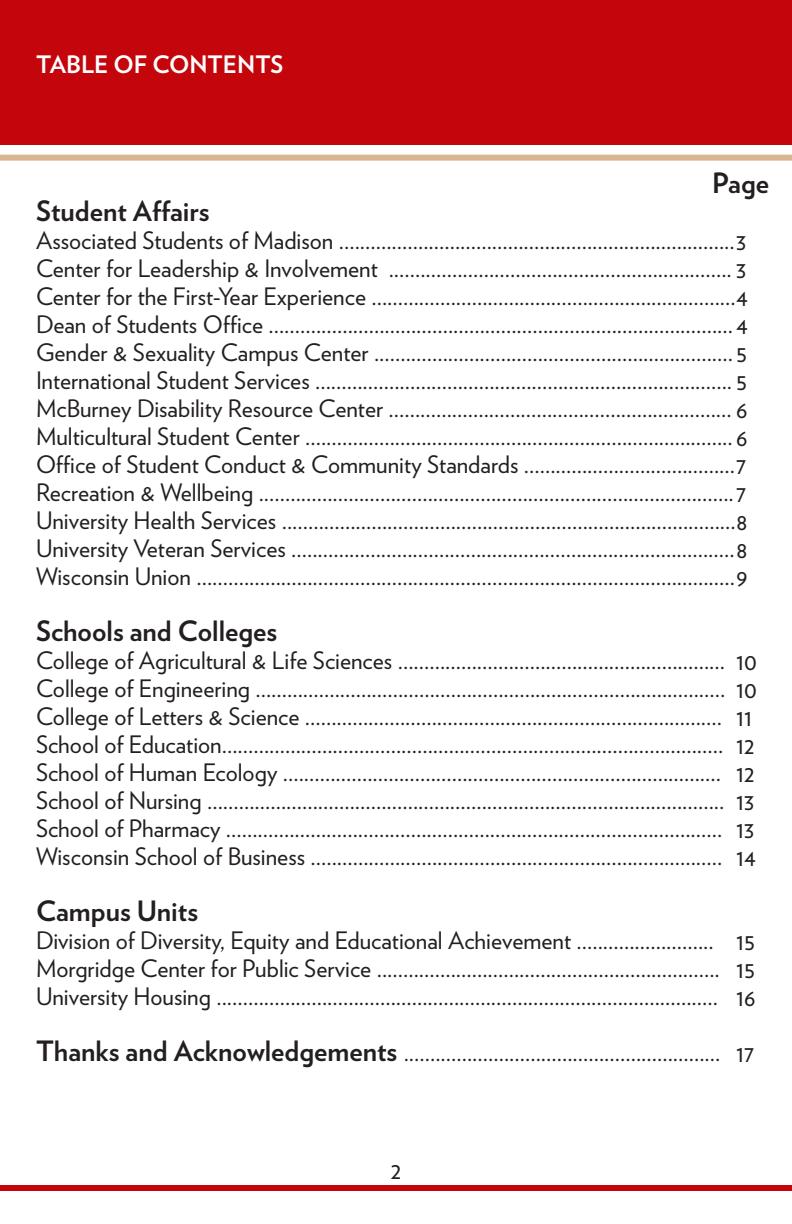
<style>
.page{position:relative;width:792px;height:1224px;background:#fff}
.page>*{position:absolute;margin:0;border:0;box-sizing:border-box;transform-origin:0 0}
.t1{font:700 28px "Verlag";color:#231f20}
.t2{font:24px/28px "Verlag";color:#231f20}
.t3{font:700 24px "Verlag";color:#fff}
.s1{font-weight:700;font-size:28px}
</style>
<div class="page">
<div style="left:0;top:155px;width:792px;height:6px;background:#d8b68f"></div>
<div style="left:0;top:1185px;width:792px;height:6px;background:#c5050c"></div>
<div style="left:0;top:0;width:792px;height:145px;background:#c5050c"></div>
<p class="t3" style="left:36px;top:46px;width:249px">TABLE OF CONTENTS</p>
<p class="t1" style="left:712px;top:161px;width:59px">Page</p>
<p class="t1" style="left:36px;top:189px;width:175px">Student Affairs</p>
<p class="t2" style="left:36px;top:226px;width:712px">Associated Students of Madison ...........................................................................3</p>
<p class="t2" style="left:36px;top:254px;width:712px">Center for Leadership &amp; Involvement ................................................................. 3</p>
<p class="t2" style="left:36px;top:282px;width:713px">Center for the First-Year Experience .....................................................................4</p>
<p class="t2" style="left:36px;top:310px;width:713px">Dean of Students Office ........................................................................................4</p>
<p class="t2" style="left:36px;top:338px;width:712px">Gender &amp; Sexuality Campus Center ....................................................................5</p>
<p class="t2" style="left:36px;top:366px;width:712px">International Student Services ............................................................................... 5</p>
<p class="t2" style="left:36px;top:394px;width:713px">McBurney Disability Resource Center ................................................................. 6</p>
<p class="t2" style="left:36px;top:422px;width:713px">Multicultural Student Center .................................................................................6</p>
<p class="t2" style="left:36px;top:450px;width:712px">Office of Student Conduct &amp; Community Standards ........................................7</p>
<p class="t2" style="left:36px;top:478px;width:712px">Recreation &amp; Wellbeing ..........................................................................................7</p>
<p class="t2" style="left:36px;top:506px;width:713px">University Health Services ......................................................................................8</p>
<p class="t2" style="left:36px;top:534px;width:713px">University Veteran Services ....................................................................................8</p>
<p class="t2" style="left:36px;top:562px;width:713px">Wisconsin Union ......................................................................................................9</p>
<p class="t1" style="left:36px;top:609px;width:243px">Schools and Colleges</p>
<p class="t2" style="left:36px;top:646px;width:722px">College of Agricultural &amp; Life Sciences ..............................................................<br>College of Engineering ......................................................................................... 10</p>
<p class="t2" style="left:36px;top:702px;width:688px">College of Letters &amp; Science ...............................................................................</p>
<p class="t2" style="left:36px;top:730px;width:689px">School of Education...............................................................................................</p>
<p class="t2" style="left:36px;top:758px;width:687px">School of Human Ecology ...................................................................................</p>
<p class="t2" style="left:36px;top:786px;width:690px">School of Nursing ..................................................................................................</p>
<p class="t2" style="left:36px;top:814px;width:688px">School of Pharmacy ..............................................................................................</p>
<p class="t2" style="left:36px;top:842px;width:688px">Wisconsin School of Business ..............................................................................</p>
<p class="t1" style="left:36px;top:889px;width:164px">Campus Units</p>
<p class="t2" style="left:36px;top:926px;width:679px">Division of Diversity, Equity and Educational Achievement ..........................</p>
<p class="t2" style="left:36px;top:954px;width:685px">Morgridge Center for Public Service .................................................................</p>
<p class="t2" style="left:36px;top:982px;width:684px">University Housing ...............................................................................................</p>
<p class="t2" style="left:36px;top:1038px;width:686px"><span class="s1">Thanks and Acknowledgements</span> ............................................................</p>
<p class="t2" style="left:736px;top:646px;width:22px">10</p>
<p class="t2" style="left:736px;top:702px;width:18px">11</p>
<p class="t2" style="left:736px;top:730px;width:20px">12</p>
<p class="t2" style="left:736px;top:758px;width:20px">12</p>
<p class="t2" style="left:736px;top:786px;width:20px">13</p>
<p class="t2" style="left:736px;top:814px;width:20px">13</p>
<p class="t2" style="left:736px;top:842px;width:21px">14</p>
<p class="t2" style="left:736px;top:926px;width:21px">15</p>
<p class="t2" style="left:736px;top:954px;width:21px">15</p>
<p class="t2" style="left:736px;top:982px;width:21px">16</p>
<p class="t2" style="left:736px;top:1038px;width:20px">17</p>
<p class="t2" style="left:391px;top:1155px;width:12px">2</p>
</div>
